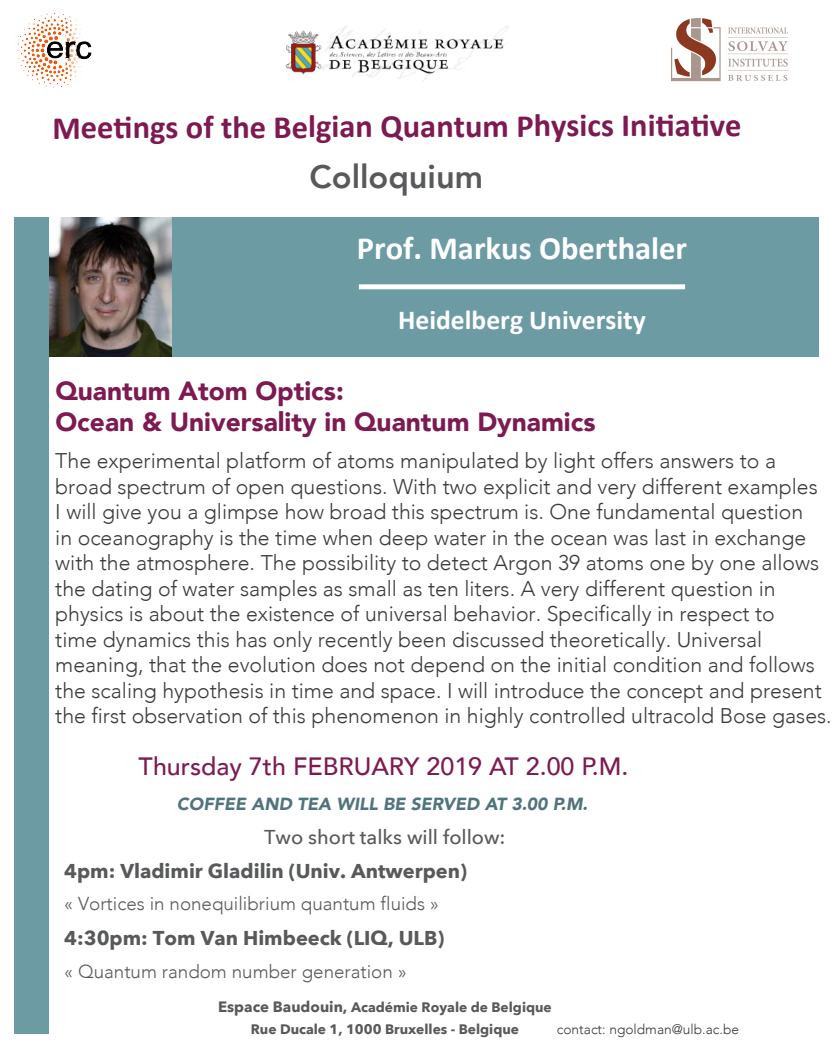
<style>
.page{position:relative;width:836px;height:1050px;background:#fff}
.page>*{position:absolute;margin:0;border:0;box-sizing:border-box;transform-origin:0 0}
.t1{font:700 32.5px "Calibri";letter-spacing:-.005em;color:#7d1a51}
.t2{font:700 32.5px "Calibri";color:#fff}
.t3{font:800 32.5px "Avenir";color:#58595b}
.t4{font:700 27.5px "Calibri";color:#fff}
.t5{font:900 26.25px/31.5px "Avenir";color:#7d1a51}
.t6{font:500 25px "Avenir";color:#7d1a51}
.t7{font:300 21.25px/25.5px "Avenir";color:#3a3b3c}
.t8{font:700 20px "Avenir Next";color:#58595b}
.t9{font:500 20px "Avenir Next";color:#58595b}
.t10{font:300 18.75px "Avenir";color:#58595b}
.t11{font:italic 900 17.5px "Avenir";color:#51747b}
.t12{font:700 13.75px/21.9px "Avenir Next";color:#58595b;text-align:center}
.t13{font:300 13.75px "Avenir";color:#3a3b3c}
.s1{font-size:15px}
</style>
<div class="page">
<img style="left:49px;top:217px;width:123px;height:140px">
<img style="left:285px;top:26px;width:224px;height:55px">
<img style="left:671px;top:19px;width:118px;height:63px">
<img style="left:17px;top:13px;width:75px;height:75px">
<div style="left:172px;top:213px;width:646px;height:145px;background:#6d9ba4"></div>
<div style="left:358px;top:284px;width:326px;height:5px;background:#fff"></div>
<div style="left:47px;top:357px;width:778px;height:47px;background:#fff"></div>
<div style="left:14px;top:212px;width:35px;height:822px;background:#6d9ba4"></div>
<div style="left:11px;top:195px;width:807px;height:22px;background:#fff"></div>
<h1 class="t1" style="left:52px;top:103px;width:690px">Meetings of the Belgian Quantum Physics Initiative</h1>
<h1 class="t3" style="left:309px;top:152px;width:175px">Colloquium</h1>
<h1 class="t2" style="left:356px;top:225px;width:331px">Prof. Markus Oberthaler</h1>
<p class="t4" style="left:398px;top:301px;width:249px">Heidelberg University</p>
<p class="t5" style="left:55px;top:374px;width:541px">Quantum Atom Optics:<br>Ocean &amp; Universality in Quantum Dynamics</p>
<p class="t7" style="left:55px;top:448px;width:777px">The experimental platform of atoms manipulated by light offers answers to a broad spectrum of open questions. With two explicit and very different examples<br>I will give you a glimpse how broad this spectrum is. One fundamental question<br>in oceanography is the time when deep water in the ocean was last in exchange with the atmosphere. The possibility to detect Argon 39 atoms one by one allows the dating of water samples as small as ten liters. A very different question in physics is about the existence of universal behavior. Specifically in respect to<br>time dynamics this has only recently been discussed theoretically. Universal meaning, that the evolution does not depend on the initial condition and follows the scaling hypothesis in time and space. I will introduce the concept and present the first observation of this phenomenon in highly controlled ultracold Bose gases.</p>
<p class="t6" style="left:138px;top:745px;width:491px">Thursday 7th FEBRUARY 2019 AT 2.00 P.M.</p>
<p class="t11" style="left:177px;top:789px;width:412px">COFFEE AND TEA WILL BE SERVED AT 3.00 P.M.</p>
<p class="t9" style="left:264px;top:819px;width:243px">Two short talks will follow:</p>
<p class="t8" style="left:64px;top:853px;width:404px">4pm: Vladimir Gladilin (Univ. Antwerpen)</p>
<p class="t10" style="left:64px;top:893px;width:376px">« Vortices in nonequilibrium quantum fluids »</p>
<p class="t8" style="left:64px;top:920px;width:381px">4:30pm: Tom Van Himbeeck (LIQ, ULB)</p>
<p class="t10" style="left:64px;top:960px;width:344px">« Quantum random number generation »</p>
<p class="t12" style="left:218px;top:996px;width:335px"><span class="s1">Espace Baudouin,</span> Académie Royale de Belgique<br>Rue Ducale 1, 1000 Bruxelles - Belgique</p>
<p class="t13" style="left:556px;top:1021px;width:184px">contact: ngoldman@ulb.ac.be</p>
</div>
